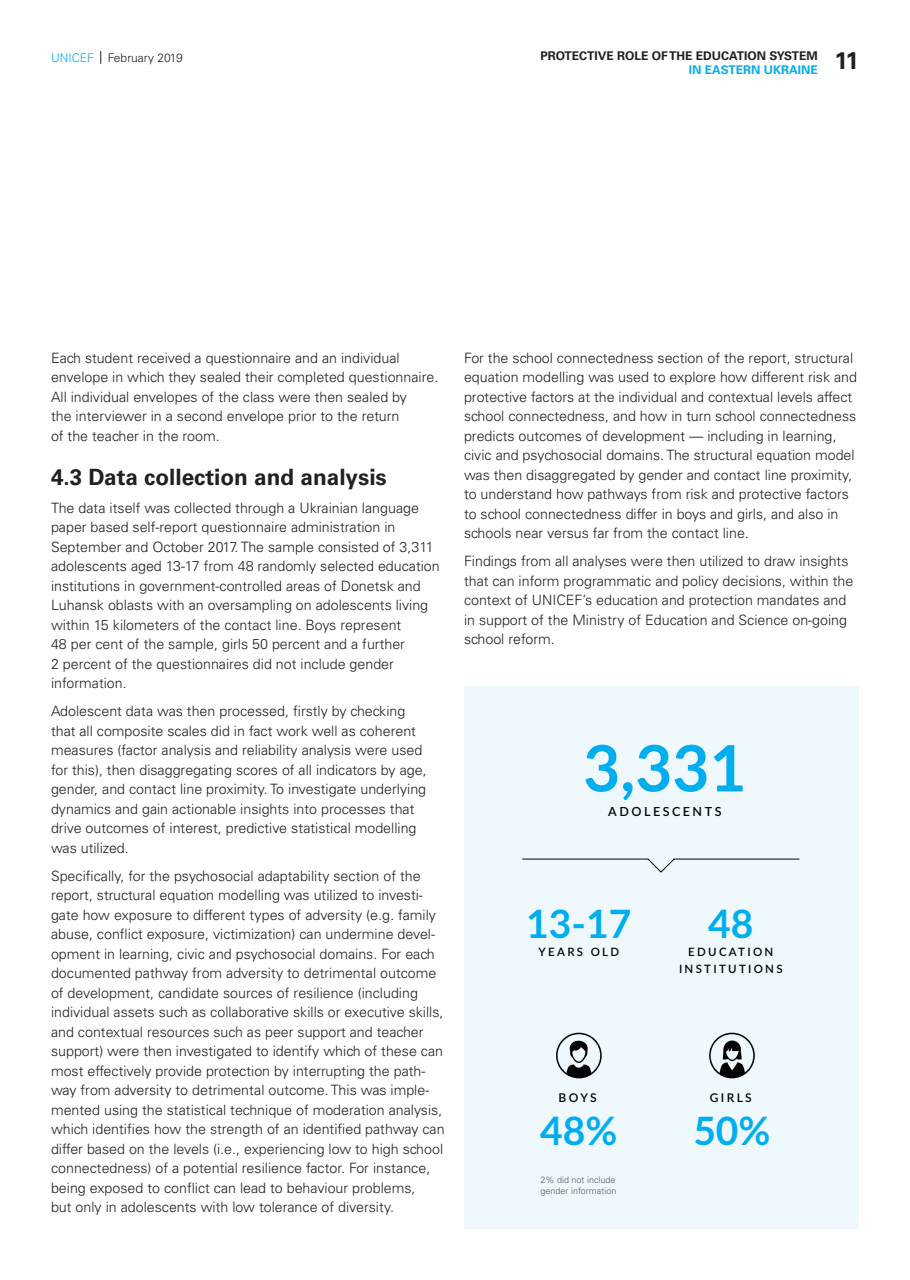
<style>
.page{position:relative;width:910px;height:1280px;background:#fff}
.page>*{position:absolute;margin:0;border:0;box-sizing:border-box;transform-origin:0 0}
.t1{font:700 63.9px "Lato";color:#00aeef}
.t2{font:700 39px "Lato";color:#00aeef}
.t3{font:700 24px "Univers LT";color:#231f20}
.t4{font:700 22.5px "Univers LT";color:#231f20}
.text{font:300 14.25px/19.5px "Univers LT";color:#231f20}
.t5{font:600 12.6px "Lato";letter-spacing:.2em;color:#040503}
.t6{font:700 12px "Univers LT";color:#231f20}
.t7{font:300 12px "Univers LT";color:#231f20}
.t8{font:700 12px "Univers LT";color:#00aeef}
.t9{font:600 12px "Lato";letter-spacing:.2em;color:#040503}
.t10{font:600 11.55px/17.7px "Lato";letter-spacing:.2em;color:#040503;text-align:center}
.text-2{font:300 9px "Univers LT";color:#5a5a5d}
.s1{color:#00aeef}
</style>
<div class="page">
<div style="left:464px;top:687px;width:395px;height:542px;background:#eef8fd"></div>
<svg style="left:565px;top:1040px;width:28px;height:37px"></svg>
<div style="left:556px;top:1033px;width:46px;height:45px;border:2px solid #040503;border-radius:50%"></div>
<svg style="left:719px;top:1040px;width:27px;height:37px"></svg>
<div style="left:709px;top:1033px;width:46px;height:45px;border:2px solid #040503;border-radius:50%"></div>
<svg style="left:522px;top:858px;width:278px;height:15px"></svg>
<svg style="left:100px;top:51px;width:1px;height:13px"></svg>
<p class="t6" style="left:540px;top:49px;width:279px">PROTECTIVE ROLE OF THE EDUCATION SYSTEM</p>
<p class="t8" style="left:689px;top:63px;width:130px">IN EASTERN UKRAINE</p>
<p class="t7" style="left:51px;top:51px;width:133px"><span class="s1">UNICEF</span> February 2019</p>
<h3 class="t3" style="left:834px;top:47px;width:26px">11</h3>
<p class="text" style="left:51px;top:348px;width:389px">Each student received a questionnaire and an individual envelope in which they sealed their completed questionnaire.<br>All individual envelopes of the class were then sealed by<br>the interviewer in a second envelope prior to the return<br>of the teacher in the room.</p>
<h2 class="t4" style="left:51px;top:464px;width:337px">4.3 Data collection and analysis</h2>
<p class="text" style="left:51px;top:498px;width:390px">The data itself was collected through a Ukrainian language paper based self-report questionnaire administration in September and October 2017. The sample consisted of 3,311 adolescents aged 13-17 from 48 randomly selected education institutions in government-controlled areas of Donetsk and Luhansk oblasts with an oversampling on adolescents living within 15 kilometers of the contact line. Boys represent<br>48 per cent of the sample, girls 50 percent and a further<br>2 percent of the questionnaires did not include gender information.</p>
<p class="text" style="left:51px;top:702px;width:377px">Adolescent data was then processed, firstly by checking that all composite scales did in fact work well as coherent measures (factor analysis and reliability analysis were used for this), then disaggregating scores of all indicators by age, gender, and contact line proximity. To investigate underlying dynamics and gain actionable insights into processes that drive outcomes of interest, predictive statistical modelling was utilized.</p>
<p class="text" style="left:51px;top:866px;width:395px">Specifically, for the psychosocial adaptability section of the report, structural equation modelling was utilized to investi&shy;gate how exposure to different types of adversity (e.g. family abuse, conflict exposure, victimization) can undermine devel&shy;opment in learning, civic and psychosocial domains. For each documented pathway from adversity to detrimental outcome of development, candidate sources of resilience (including individual assets such as collaborative skills or executive skills, and contextual resources such as peer support and teacher support) were then investigated to identify which of these can most effectively provide protection by interrupting the path&shy;way from adversity to detrimental outcome. This was imple&shy;mented using the statistical technique of moderation analysis, which identifies how the strength of an identified pathway can differ based on the levels (i.e., experiencing low to high school connectedness) of a potential resilience factor. For instance, being exposed to conflict can lead to behaviour problems,<br>but only in adolescents with low tolerance of diversity.</p>
<p class="text" style="left:464px;top:348px;width:395px">For the school connectedness section of the report, structural equation modelling was used to explore how different risk and protective factors at the individual and contextual levels affect school connectedness, and how in turn school connectedness predicts outcomes of development — including in learning, civic and psychosocial domains. The structural equation model was then disaggregated by gender and contact line proximity, to understand how pathways from risk and protective factors to school connectedness differ in boys and girls, and also in schools near versus far from the contact line.</p>
<p class="text" style="left:464px;top:552px;width:391px">Findings from all analyses were then utilized to draw insights that can inform programmatic and policy decisions, within the context of UNICEF’s education and protection mandates and in support of the Ministry of Education and Science on-going school reform.</p>
<p class="t1" style="left:583px;top:721px;width:165px">3,331</p>
<p class="t5" style="left:608px;top:802px;width:115px">ADOLESCENTS</p>
<p class="t2" style="left:526px;top:895px;width:107px">13-17</p>
<p class="t10" style="left:539px;top:942px;width:82px">YEARS OLD</p>
<p class="t2" style="left:708px;top:895px;width:47px">48</p>
<p class="t10" style="left:679px;top:942px;width:105px">EDUCATION<br>INSTITUTIONS</p>
<p class="t9" style="left:559px;top:1089px;width:40px">BOYS</p>
<p class="t9" style="left:710px;top:1089px;width:44px">GIRLS</p>
<p class="t2" style="left:540px;top:1102px;width:79px">48%</p>
<p class="t2" style="left:693px;top:1102px;width:79px">50%</p>
<p class="text-2" style="left:540px;top:1174px;width:77px">2% did not include</p>
<p class="text-2" style="left:540px;top:1185px;width:77px">gender information</p>
</div>
